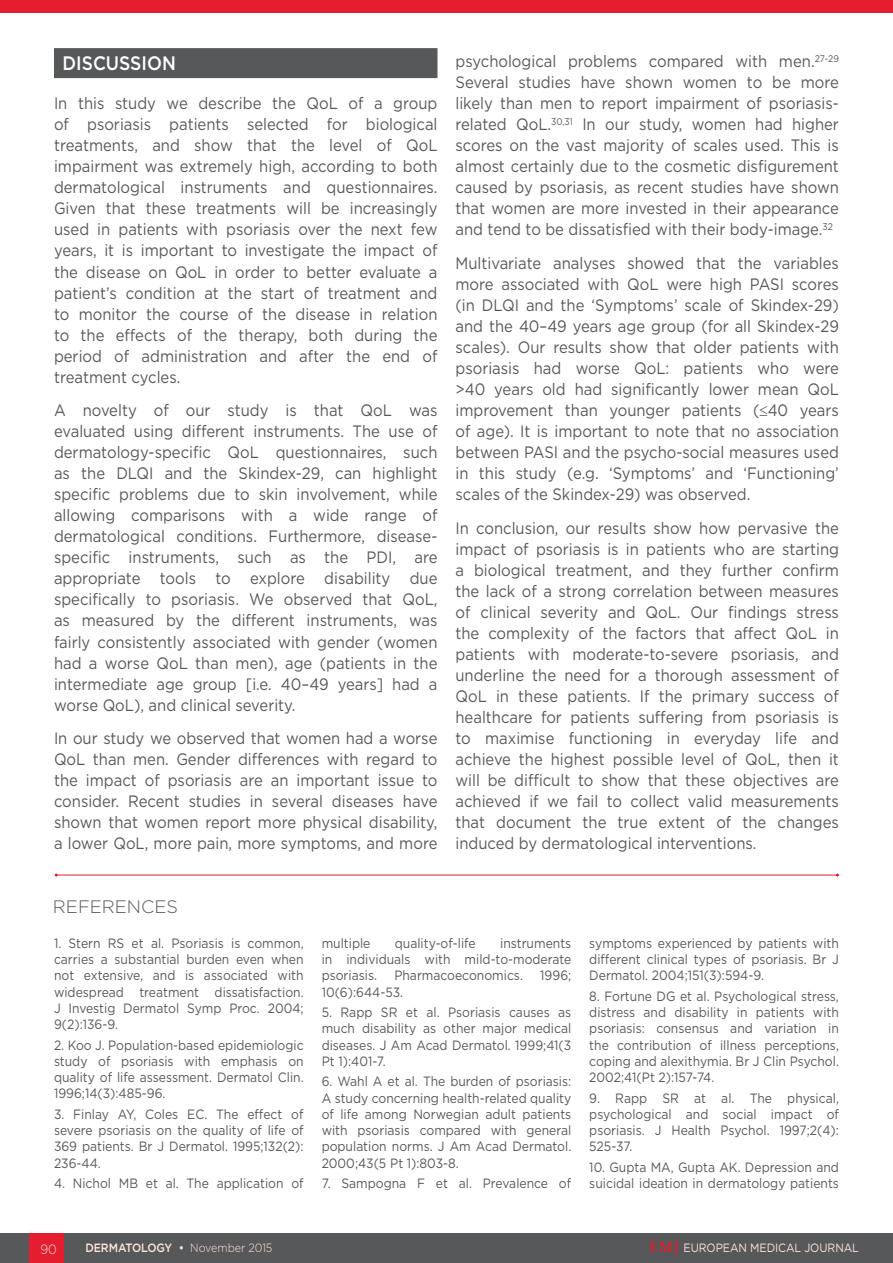
<style>
.page{position:relative;width:893px;height:1263px;background:#fff}
.page>*{position:absolute;margin:0;border:0;box-sizing:border-box;transform-origin:0 0}
._8__Heading_1{font:500 19.5px "Gotham";color:#fff;scale:.9 1}
._18__References_titl{font:300 18px "Gotham";color:#57585a}
._11__Main_text{font:16.5px/21px "Gotham";color:#57585a;text-align:justify;scale:.9 1}
._19__References_text{font:13.5px/16.2px "Gotham";color:#57585a;text-align:justify;scale:.9 1}
.t1{font:300 13.5px "Gotham";color:#fce7de;scale:.9 1}
.t2{font:12px "Gotham";letter-spacing:-.005em;color:#fce7de;scale:.9 1}
.t3{font:500 12px "Gotham";letter-spacing:-.005em;color:#fce7de;scale:.9 1}
.s1{font-weight:300}
.s2{font-family:"Palatino Linotype";font-weight:700;font-size:15px;color:#e41d2f}
</style>
<div class="page">
<div style="left:0;top:1233px;width:893px;height:30px;background:#57585a"></div>
<div style="left:30px;top:1233px;width:34px;height:30px;background:#e41d2f"></div>
<div style="left:0;top:0;width:893px;height:12px;background:#e41d2f"></div>
<div style="left:54px;top:48px;width:383px;height:30px;background:#57585a"></div>
<hr style="left:56px;top:875px;width:781px;height:1px;background:#e41d2f">
<p class="_8__Heading_1" style="left:63px;top:50px;width:127px">DISCUSSION</p>
<p class="_11__Main_text" style="left:54px;top:93px;width:428px">In this study we describe the QoL of a group of psoriasis patients selected for biological treatments, and show that the level of QoL impairment was extremely high, according to both dermatological instruments and questionnaires.<br>Given that these treatments will be increasingly used in patients with psoriasis over the next few years, it is important to investigate the impact of the disease on QoL in order to better evaluate a patient’s condition at the start of treatment and to monitor the course of the disease in relation to the effects of the therapy, both during the period of administration and after the end of treatment cycles.</p>
<p class="_11__Main_text" style="left:54px;top:400px;width:428px">A novelty of our study is that QoL was evaluated using different instruments. The use of dermatology-specific QoL questionnaires, such as the DLQI and the Skindex-29, can highlight specific problems due to skin involvement, while allowing comparisons with a wide range of dermatological conditions. Furthermore, disease&shy;specific instruments, such as the PDI, are appropriate tools to explore disability due specifically to psoriasis. We observed that QoL, as measured by the different instruments, was fairly consistently associated with gender (women had a worse QoL than men), age (patients in the intermediate age group [i.e. 40–49 years] had a worse QoL), and clinical severity.</p>
<p class="_11__Main_text" style="left:54px;top:728px;width:428px">In our study we observed that women had a worse QoL than men. Gender differences with regard to the impact of psoriasis are an important issue to consider. Recent studies in several diseases have shown that women report more physical disability, a lower QoL, more pain, more symptoms, and more</p>
<p class="_11__Main_text" style="left:455px;top:51px;width:428px">psychological problems compared with men.<sup>27-29<br></sup>Several studies have shown women to be more likely than men to report impairment of psoriasis&shy;related QoL.<sup>30,31</sup> In our study, women had higher scores on the vast majority of scales used. This is almost certainly due to the cosmetic disfigurement caused by psoriasis, as recent studies have shown that women are more invested in their appearance and tend to be dissatisfied with their body-image.<sup>32</sup></p>
<p class="_11__Main_text" style="left:455px;top:252px;width:428px">Multivariate analyses showed that the variables more associated with QoL were high PASI scores (in DLQI and the ‘Symptoms’ scale of Skindex-29) and the 40–49 years age group (for all Skindex-29 scales). Our results show that older patients with psoriasis had worse QoL: patients who were &gt;40 years old had significantly lower mean QoL improvement than younger patients (≤40 years of age). It is important to note that no association between PASI and the psycho-social measures used in this study (e.g. ‘Symptoms’ and ‘Functioning’ scales of the Skindex-29) was observed.</p>
<p class="_11__Main_text" style="left:455px;top:517px;width:428px">In conclusion, our results show how pervasive the impact of psoriasis is in patients who are starting a biological treatment, and they further confirm the lack of a strong correlation between measures of clinical severity and QoL. Our findings stress the complexity of the factors that affect QoL in patients with moderate-to-severe psoriasis, and underline the need for a thorough assessment of QoL in these patients. If the primary success of healthcare for patients suffering from psoriasis is to maximise functioning in everyday life and achieve the highest possible level of QoL, then it will be difficult to show that these objectives are achieved if we fail to collect valid measurements that document the true extent of the changes induced by dermatological interventions.</p>
<p class="_18__References_titl" style="left:53px;top:895px;width:127px">REFERENCES</p>
<p class="_19__References_text" style="left:54px;top:935px;width:279px">1. Stern RS et al. Psoriasis is common, carries a substantial burden even when not extensive, and is associated with widespread treatment dissatisfaction.<br>J Investig Dermatol Symp Proc. 2004; 9(2):136-9.</p>
<p class="_19__References_text" style="left:54px;top:1036px;width:279px">2. Koo J. Population-based epidemiologic study of psoriasis with emphasis on quality of life assessment. Dermatol Clin.<br>1996;14(3):485-96.</p>
<p class="_19__References_text" style="left:54px;top:1106px;width:279px">3. Finlay AY, Coles EC. The effect of severe psoriasis on the quality of life of 369 patients. Br J Dermatol. 1995;132(2):<br>236-44.</p>
<p class="_19__References_text" style="left:54px;top:1175px;width:279px">4. Nichol MB et al. The application of</p>
<p class="_19__References_text" style="left:322px;top:935px;width:56px">multiple</p>
<p class="_19__References_text" style="left:395px;top:935px;width:92px">quality-of-life</p>
<p class="_19__References_text" style="left:322px;top:935px;width:279px;text-indent:179px">instruments in individuals with mild-to-moderate psoriasis.</p>
<p class="_19__References_text" style="left:394px;top:967px;width:144px">Pharmacoeconomics.</p>
<p class="_19__References_text" style="left:540px;top:967px;width:36px">1996;</p>
<p class="_19__References_text" style="left:322px;top:983px;width:92px">10(6):644-53.</p>
<p class="_19__References_text" style="left:322px;top:1004px;width:279px">5. Rapp SR et al. Psoriasis causes as much disability as other major medical diseases. J Am Acad Dermatol. 1999;41(3<br>Pt 1):401-7.</p>
<p class="_19__References_text" style="left:322px;top:1073px;width:279px">6. Wahl A et al. The burden of psoriasis:<br>A study concerning health-related quality of life among Norwegian adult patients with psoriasis compared with general population norms. J Am Acad Dermatol.<br>2000;43(5 Pt 1):803-8.</p>
<p class="_19__References_text" style="left:322px;top:1175px;width:279px">7. Sampogna F et al. Prevalence of</p>
<p class="_19__References_text" style="left:589px;top:935px;width:279px">symptoms experienced by patients with different clinical types of psoriasis. Br J Dermatol. 2004;151(3):594-9.</p>
<p class="_19__References_text" style="left:589px;top:988px;width:279px">8. Fortune DG et al. Psychological stress, distress and disability in patients with psoriasis: consensus and variation in the contribution of illness perceptions, coping and alexithymia. Br J Clin Psychol.<br>2002;41(Pt 2):157-74.</p>
<p class="_19__References_text" style="left:589px;top:1089px;width:279px">9. Rapp SR at al. The physical, psychological and social impact of psoriasis. J Health Psychol. 1997;2(4):<br>525-37.</p>
<p class="_19__References_text" style="left:589px;top:1159px;width:279px">10. Gupta MA, Gupta AK. Depression and suicidal ideation in dermatology patients</p>
<p class="t1" style="left:40px;top:1240px;width:20px">90</p>
<p class="t3" style="left:85px;top:1240px;width:209px">DERMATOLOGY • <span class="s1">November 2015</span></p>
<p class="t2" style="left:650px;top:1240px;width:234px"><span class="s2">EMJ</span> EUROPEAN MEDICAL JOURNAL</p>
</div>
